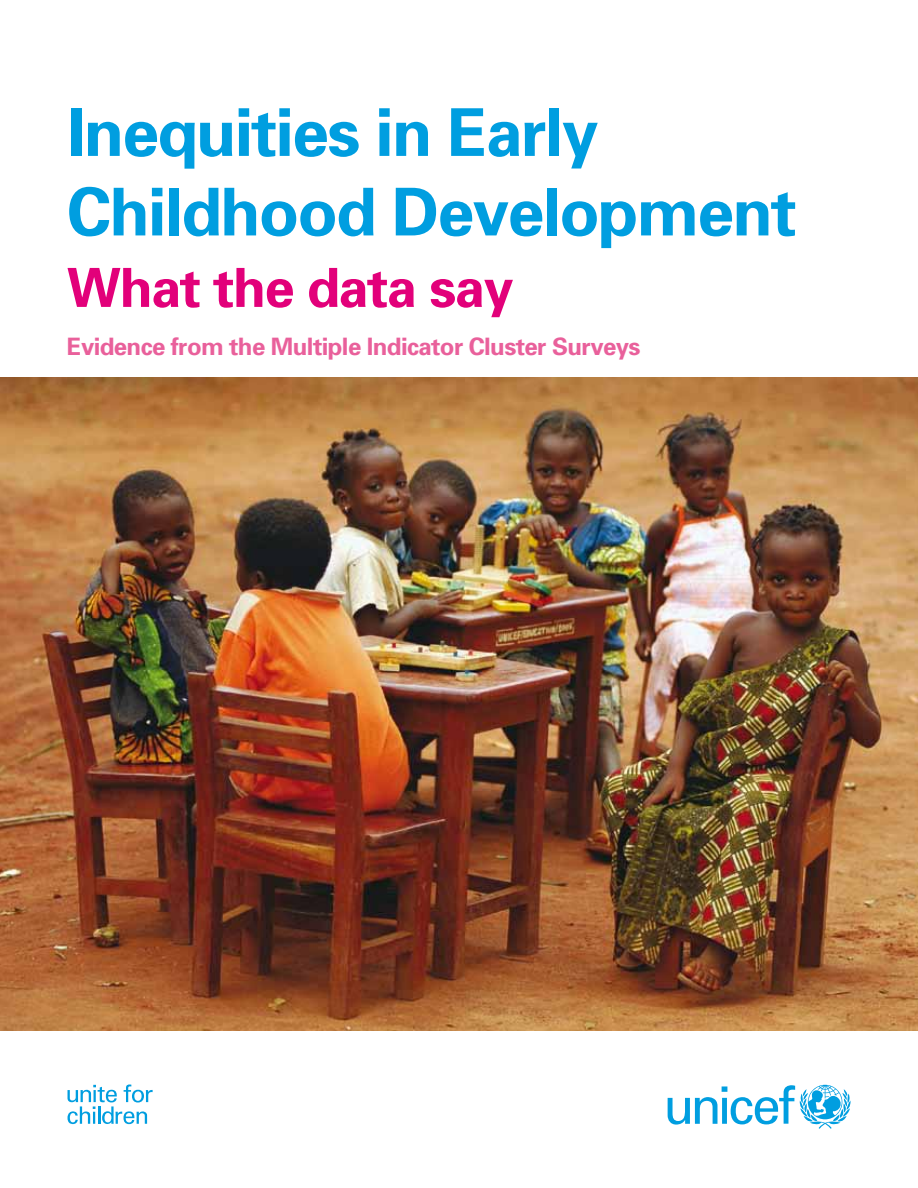
<style>
.page{position:relative;width:918px;height:1188px;background:#fff}
.page>*{position:absolute;margin:0;border:0;box-sizing:border-box;transform-origin:0 0}
.t1{font:700 66px/79.5px "Univers";letter-spacing:-.025em;color:#009ee0}
.t2{font:700 54px "Univers";letter-spacing:-.025em;color:#e2007a}
.t3{font:700 24px "Univers";letter-spacing:-.025em;color:#e9609b}
</style>
<div class="page">
<img style="left:0;top:378px;width:918px;height:653px">
<svg style="left:68px;top:1085px;width:85px;height:39px"></svg>
<svg style="left:668px;top:1085px;width:182px;height:44px"></svg>
<h1 class="t1" style="left:67px;top:90px;width:731px">Inequities in Early<br>Childhood Development</h1>
<h2 class="t2" style="left:67px;top:253px;width:448px">What the data say</h2>
<p class="t3" style="left:67px;top:331px;width:575px">Evidence from the Multiple Indicator Cluster Surveys</p>
</div>
